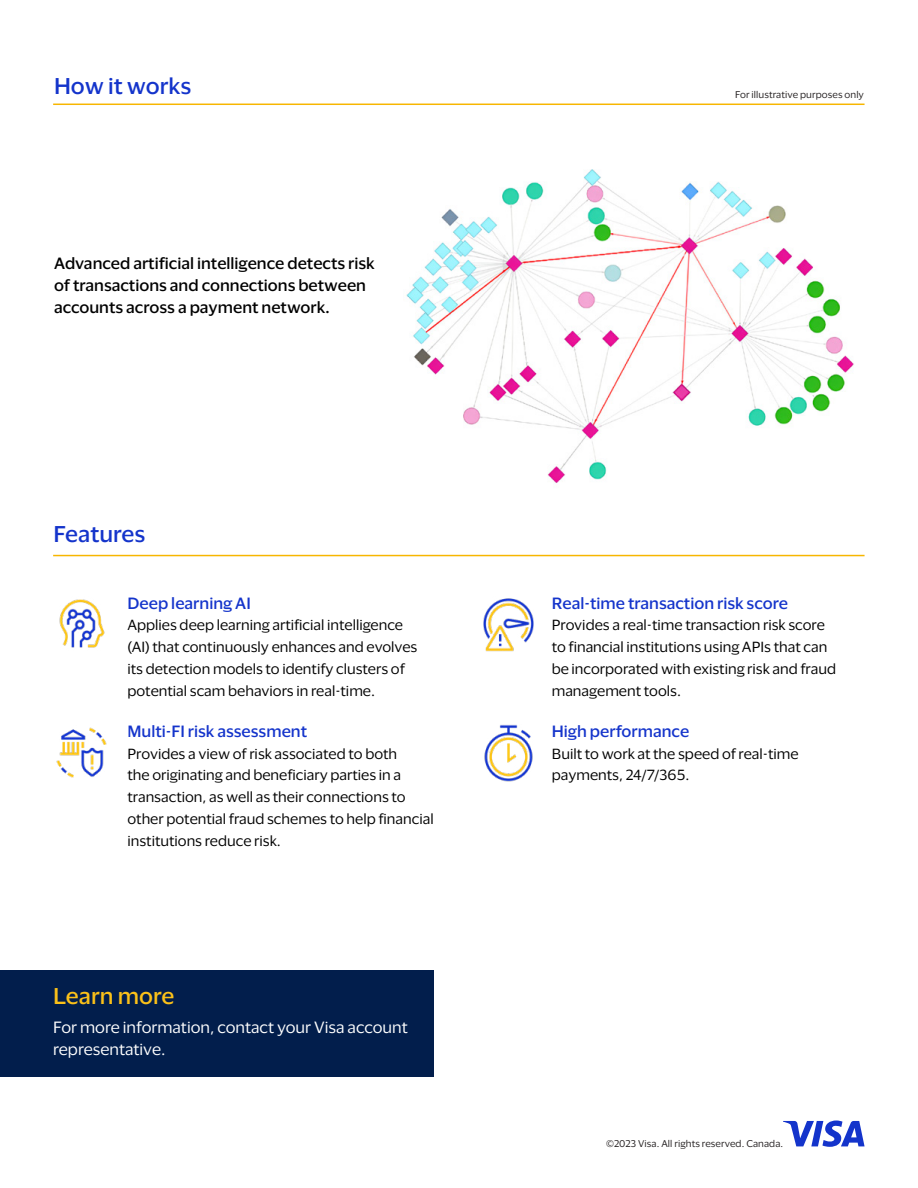
<style>
.page{position:relative;width:918px;height:1188px;background:#fff}
.page>*{position:absolute;margin:0;border:0;box-sizing:border-box;transform-origin:0 0}
.t1{font:500 21px "Visa Dialect";color:#1434cb}
.t2{font:500 21px "Visa Dialect";color:#fbc119}
.t3{font:500 15px/21.8px "Visa Dialect";color:#000}
.t4{font:500 15px "Visa Dialect";color:#1434cb}
.t5{font:15px/21.8px "Visa Dialect";color:#fff}
.t6{font:13.5px/21.8px "Visa Dialect";color:#000}
.t7{font:9px "Visa Dialect";letter-spacing:.01em;color:#231f20}
</style>
<div class="page">
<svg style="left:783px;top:1121px;width:82px;height:26px"></svg>
<div style="left:0;top:970px;width:434px;height:107px;background:#021e4c"></div>
<img style="left:406px;top:169px;width:448px;height:315px">
<hr style="left:53px;top:104px;width:812px;height:1px;background:#f7b600">
<hr style="left:53px;top:555px;width:812px;height:1px;background:#f7b600">
<img style="left:59px;top:599px;width:46px;height:49px">
<img style="left:483px;top:598px;width:51px;height:54px">
<img style="left:56px;top:727px;width:51px;height:51px">
<img style="left:484px;top:724px;width:49px;height:57px">
<h2 class="t1" style="left:54px;top:70px;width:139px">How it works</h2>
<p class="t3" style="left:54px;top:252px;width:322px">Advanced artificial intelligence detects risk of transactions and connections between accounts across a payment network.</p>
<h2 class="t1" style="left:53px;top:517px;width:94px">Features</h2>
<h3 class="t4" style="left:128px;top:591px;width:125px">Deep learning AI</h3>
<p class="t6" style="left:128px;top:613px;width:291px">Applies deep learning artificial intelligence (AI) that continuously enhances and evolves its detection models to identify clusters of potential scam behaviors in real-time.</p>
<h3 class="t4" style="left:128px;top:720px;width:181px">Multi‑FI risk assessment</h3>
<p class="t6" style="left:128px;top:742px;width:308px">Provides a view of risk associated to both<br>the originating and beneficiary parties in a transaction, as well as their connections to other potential fraud schemes to help financial institutions reduce risk.</p>
<h2 class="t2" style="left:53px;top:980px;width:123px">Learn more</h2>
<p class="t5" style="left:53px;top:1015px;width:356px">For more information, contact your Visa account representative.</p>
<p class="t7" style="left:735px;top:88px;width:130px">For illustrative purposes only</p>
<h3 class="t4" style="left:552px;top:591px;width:238px">Real‑time transaction risk score</h3>
<p class="t6" style="left:552px;top:613px;width:286px">Provides a real-time transaction risk score to financial institutions using APIs that can be incorporated with existing risk and fraud management tools.</p>
<h3 class="t4" style="left:552px;top:720px;width:139px">High performance</h3>
<p class="t6" style="left:552px;top:742px;width:248px">Built to work at the speed of real-time payments, 24/7/365.</p>
<p class="t7" style="left:606px;top:1137px;width:179px">©2023 Visa. All rights reserved. Canada.</p>
</div>
